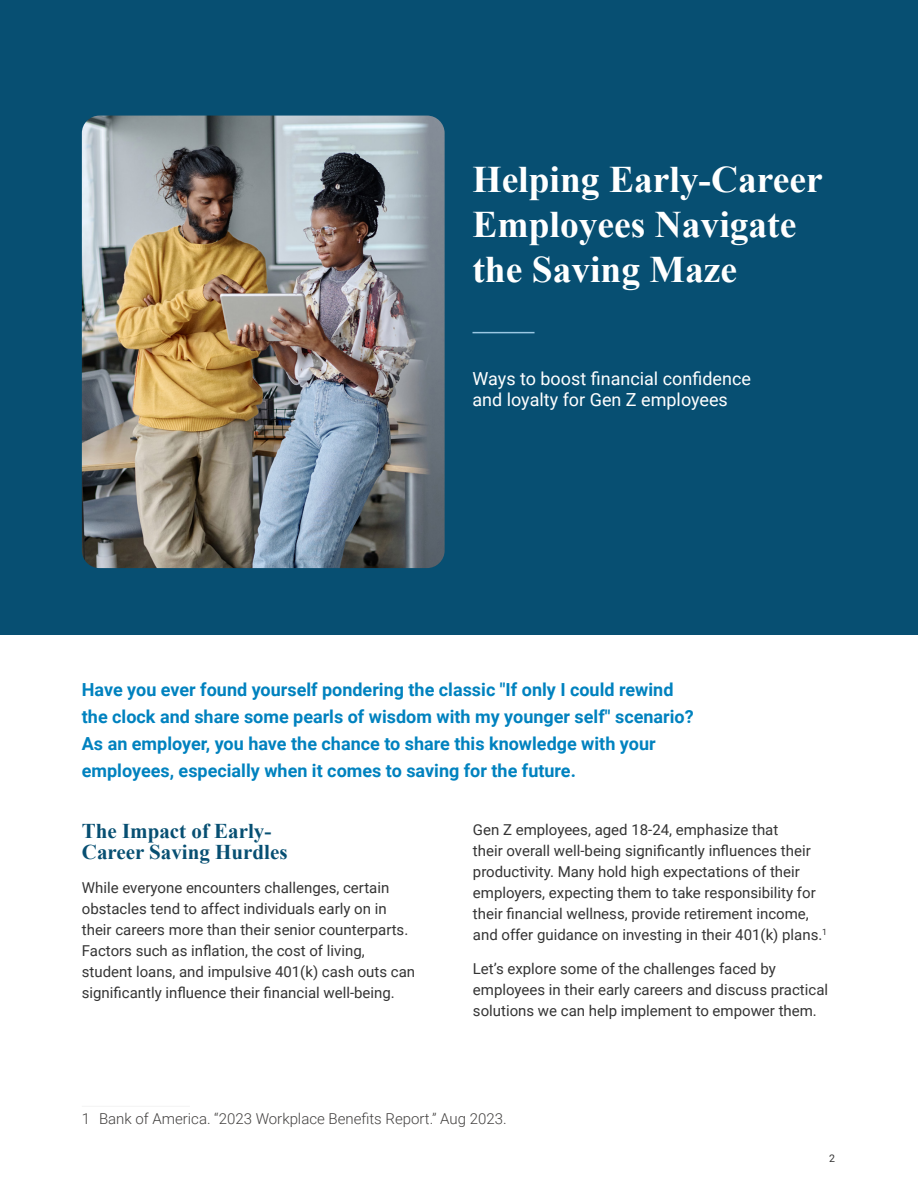
<style>
.page{position:relative;width:918px;height:1188px;background:#fff}
.page>*{position:absolute;margin:0;border:0;box-sizing:border-box;transform-origin:0 0}
.t1{font:700 37.5px/45px "Times New Roman";color:#fff}
.t2{font:700 21px/21px "Times New Roman";color:#074f72}
.t3{font:700 18px/27px "Roboto";color:#0082bf}
.t4{font:18px/21.6px "Roboto";color:#fff}
.t5{font:15px/21px "Roboto";color:#343434}
.t6{font:300 15px "Roboto";color:#434140}
.t7{font:10.5px "Roboto";color:#343434}
</style>
<div class="page">
<div style="left:0;top:0;width:918px;height:634px;background:#074f72"></div>
<img style="left:82px;top:116px;width:363px;height:452px">
<hr style="left:82px;top:1106px;width:108px;height:1px;background:#f3f3f3">
<hr style="left:472px;top:332px;width:63px;height:1px;background:#9ac7e2">
<h1 class="t1" style="left:472px;top:156px;width:352px">Helping Early-Career<br>Employees Navigate the Saving Maze</h1>
<p class="t4" style="left:472px;top:367px;width:280px">Ways to boost financial confidence and loyalty for Gen Z employees</p>
<p class="t3" style="left:82px;top:676px;width:613px">Have you ever found yourself pondering the classic "If only I could rewind the clock and share some pearls of wisdom with my younger self" scenario?<br>As an employer, you have the chance to share this knowledge with your employees, especially when it comes to saving for the future.</p>
<h2 class="t2" style="left:82px;top:820px;width:207px">The Impact of Early-<br>Career Saving Hurdles</h2>
<p class="t5" style="left:82px;top:877px;width:335px">While everyone encounters challenges, certain obstacles tend to affect individuals early on in their careers more than their senior counterparts.<br>Factors such as inflation, the cost of living, student loans, and impulsive 401(k) cash outs can significantly influence their financial well-being.</p>
<p class="t5" style="left:473px;top:819px;width:356px">Gen Z employees, aged 18-24, emphasize that<br>their overall well-being significantly influences their productivity. Many hold high expectations of their employers, expecting them to take responsibility for their financial wellness, provide retirement income, and offer guidance on investing in their 401(k) plans.<sup>1</sup></p>
<p class="t5" style="left:473px;top:958px;width:357px">Let’s explore some of the challenges faced by employees in their early careers and discuss practical solutions we can help implement to empower them.</p>
<p class="t6" style="left:82px;top:1108px;width:426px">1 Bank of America. “2023 Workplace Benefits Report.” Aug 2023.</p>
<p class="t7" style="left:829px;top:1151px;width:7px">2</p>
</div>
